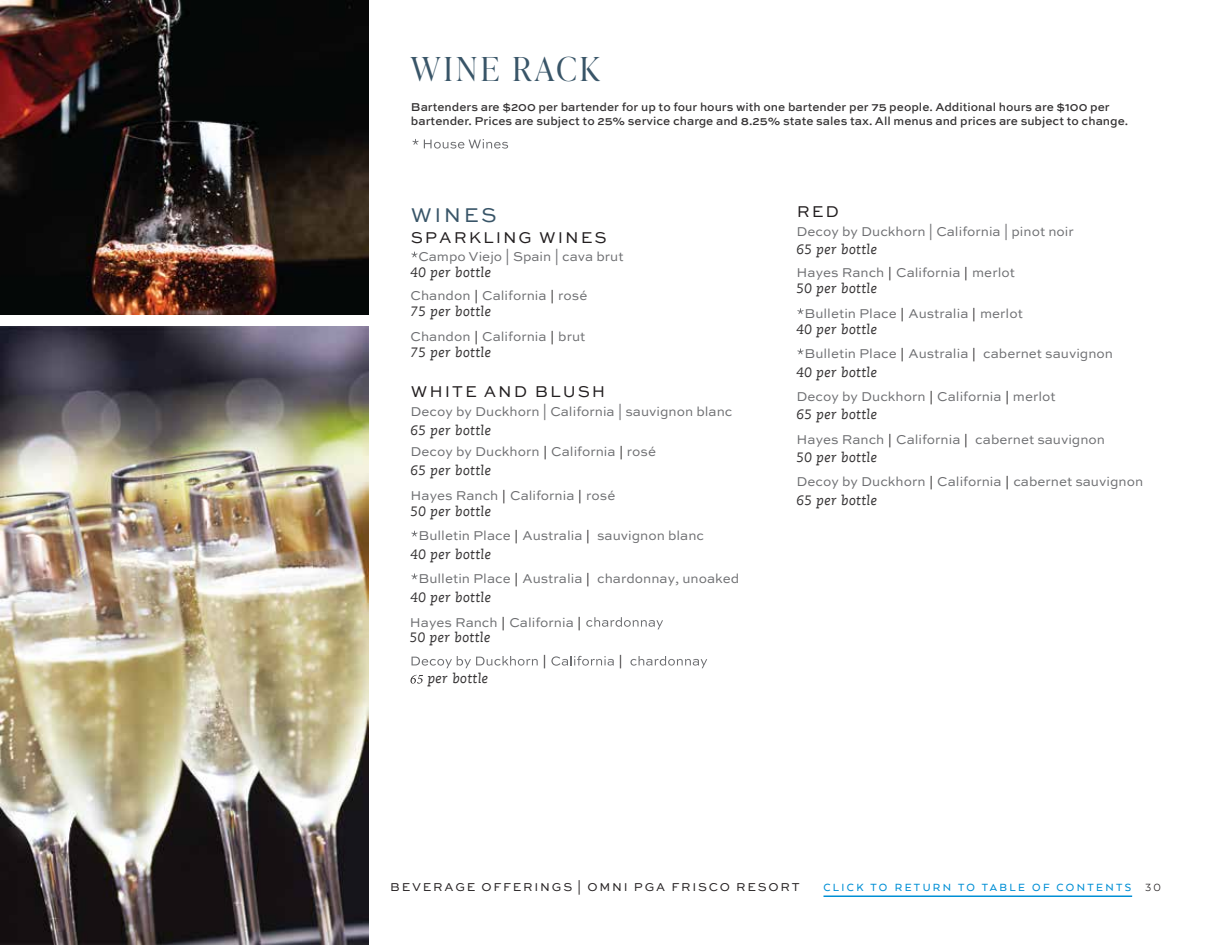
<style>
.page{position:relative;width:1215px;height:945px;background:#fff}
.page>*{position:absolute;margin:0;border:0;box-sizing:border-box;transform-origin:0 0}
.t1{font:300 33px "Ivy Presto Display";letter-spacing:.1em;color:#395568}
.t2{font:21px "Sweet Sans Pro";letter-spacing:.12em;color:#395568}
.t3{font:16.5px "Sweet Sans Pro";letter-spacing:.12em;color:#231f20}
.t4{font:13.5px/16.2px "Sweet Sans Pro";color:#6d6e71}
.t5{font:italic 13.5px "Caecilia LT Pro 56";letter-spacing:.03em;color:#333132}
.t6{font:500 12px/14.2px "Sweet Sans Pro";color:#333132}
.t7{font:12px "Sweet Sans Pro";letter-spacing:.15em;color:#231f20}
.t8{font:500 12px "Arquitecta";letter-spacing:.2em;color:#008fd5}
.s1{font-family:"Caecilia LT Pro 56";font-style:italic;color:#333132}
.s2{font-weight:400;color:#231f20}
</style>
<div class="page">
<svg style="left:630px;top:656px;width:77px;height:12px"></svg>
<svg style="left:551px;top:656px;width:63px;height:10px"></svg>
<svg style="left:412px;top:656px;width:126px;height:12px"></svg>
<svg style="left:586px;top:617px;width:77px;height:12px"></svg>
<hr style="left:824px;top:896px;width:308px;height:1px;background:#008fd5">
<img style="left:0;top:0;width:369px;height:315px">
<img style="left:0;top:327px;width:369px;height:618px">
<svg style="left:412px;top:139px;width:96px;height:10px"></svg>
<svg style="left:411px;top:252px;width:7px;height:6px"></svg>
<svg style="left:411px;top:531px;width:7px;height:6px"></svg>
<svg style="left:411px;top:573px;width:7px;height:6px"></svg>
<svg style="left:411px;top:675px;width:12px;height:9px"></svg>
<svg style="left:797px;top:308px;width:7px;height:6px"></svg>
<svg style="left:797px;top:349px;width:7px;height:5px"></svg>
<h1 class="t1" style="left:411px;top:45px;width:190px">WINE RACK</h1>
<p class="t6" style="left:411px;top:100px;width:719px">Bartenders are $200 per bartender for up to four hours with one bartender per 75 people. Additional hours are $100 per bartender. Prices are subject to 25% service charge and 8.25% state sales tax. All menus and prices are subject to change.</p>
<p class="t2" style="left:411px;top:200px;width:88px">WINES</p>
<p class="t3" style="left:411px;top:226px;width:197px">SPARKLING WINES</p>
<p class="t4" style="left:418px;top:248px;width:207px">Campo Viejo | Spain | cava brut</p>
<p class="t5" style="left:411px;top:264px;width:82px">40 per bottle</p>
<p class="t4" style="left:411px;top:287px;width:178px">Chandon <span class="s1">|</span> California <span class="s1">|</span> rosé<br><span class="s1">75 per bottle</span></p>
<p class="t4" style="left:411px;top:328px;width:176px">Chandon <span class="s1">|</span> California <span class="s1">|</span> brut<br><span class="s1">75 per bottle</span></p>
<p class="t3" style="left:411px;top:380px;width:196px">WHITE AND BLUSH</p>
<p class="t4" style="left:411px;top:403px;width:323px">Decoy by Duckhorn | California | sauvignon blanc</p>
<p class="t5" style="left:411px;top:421px;width:82px">65 per bottle</p>
<p class="t4" style="left:411px;top:442px;width:247px;line-height:18.8px">Decoy by Duckhorn <span class="s1">|</span> California <span class="s1">|</span> rosé<br><span class="s1">65 per bottle</span></p>
<p class="t4" style="left:411px;top:487px;width:206px">Hayes Ranch <span class="s1">|</span> California <span class="s1">|</span> rosé<br><span class="s1">50 per bottle</span></p>
<p class="t4" style="left:411px;top:526px;width:295px;line-height:18.8px;text-indent:8px">Bulletin Place <span class="s1">|</span> Australia <span class="s1">|</span> sauvignon blanc<br><span class="s1">40 per bottle</span></p>
<p class="t4" style="left:411px;top:569px;width:330px;line-height:18.8px;text-indent:8px">Bulletin Place <span class="s1">|</span> Australia <span class="s1">|</span> chardonnay, unoaked<br><span class="s1">40 per bottle</span></p>
<p class="t4" style="left:410px;top:614px;width:173px;line-height:15.5px">Hayes Ranch <span class="s1">|</span> California <span class="s1">|<br>50 per bottle</span></p>
<p class="t5" style="left:543px;top:652px;width:4px">|</p>
<p class="t5" style="left:619px;top:652px;width:4px">|</p>
<p class="t5" style="left:428px;top:670px;width:62px">per bottle</p>
<p class="t3" style="left:797px;top:200px;width:44px">RED</p>
<p class="t4" style="left:797px;top:223px;width:279px">Decoy by Duckhorn | California | pinot noir</p>
<p class="t4" style="left:797px;top:238px;width:220px;line-height:22.5px"><span class="s1">65 per bottle<br></span>Hayes Ranch <span class="s1">|</span> California <span class="s1">|</span> merlot</p>
<p class="t5" style="left:797px;top:280px;width:82px">50 per bottle</p>
<p class="t4" style="left:797px;top:305px;width:228px;text-indent:8px">Bulletin Place <span class="s1">|</span> Australia <span class="s1">|</span> merlot<br><span class="s1">40 per bottle</span></p>
<p class="t4" style="left:804px;top:345px;width:310px">Bulletin Place <span class="s1">|</span> Australia <span class="s1">|</span> cabernet sauvignon</p>
<p class="t4" style="left:797px;top:360px;width:261px;line-height:24px"><span class="s1">40 per bottle<br></span>Decoy by Duckhorn <span class="s1">|</span> California <span class="s1">|</span> merlot</p>
<p class="t5" style="left:797px;top:406px;width:82px">65 per bottle</p>
<p class="t4" style="left:797px;top:430px;width:310px">Hayes Ranch <span class="s1">|</span> California <span class="s1">|</span> cabernet sauvignon</p>
<p class="t4" style="left:797px;top:445px;width:348px;line-height:24px"><span class="s1">50 per bottle<br></span>Decoy by Duckhorn <span class="s1">|</span> California <span class="s1">|</span> cabernet sauvignon</p>
<p class="t5" style="left:797px;top:492px;width:82px">65 per bottle</p>
<p class="t7" style="left:390px;top:879px;width:411px">BEVERAGE OFFERINGS | OMNI PGA FRISCO RESORT</p>
<p class="t8" style="left:823px;top:880px;width:339px">CLICK TO RETURN TO TABLE OF CONTENTS <span class="s2">30</span></p>
</div>
